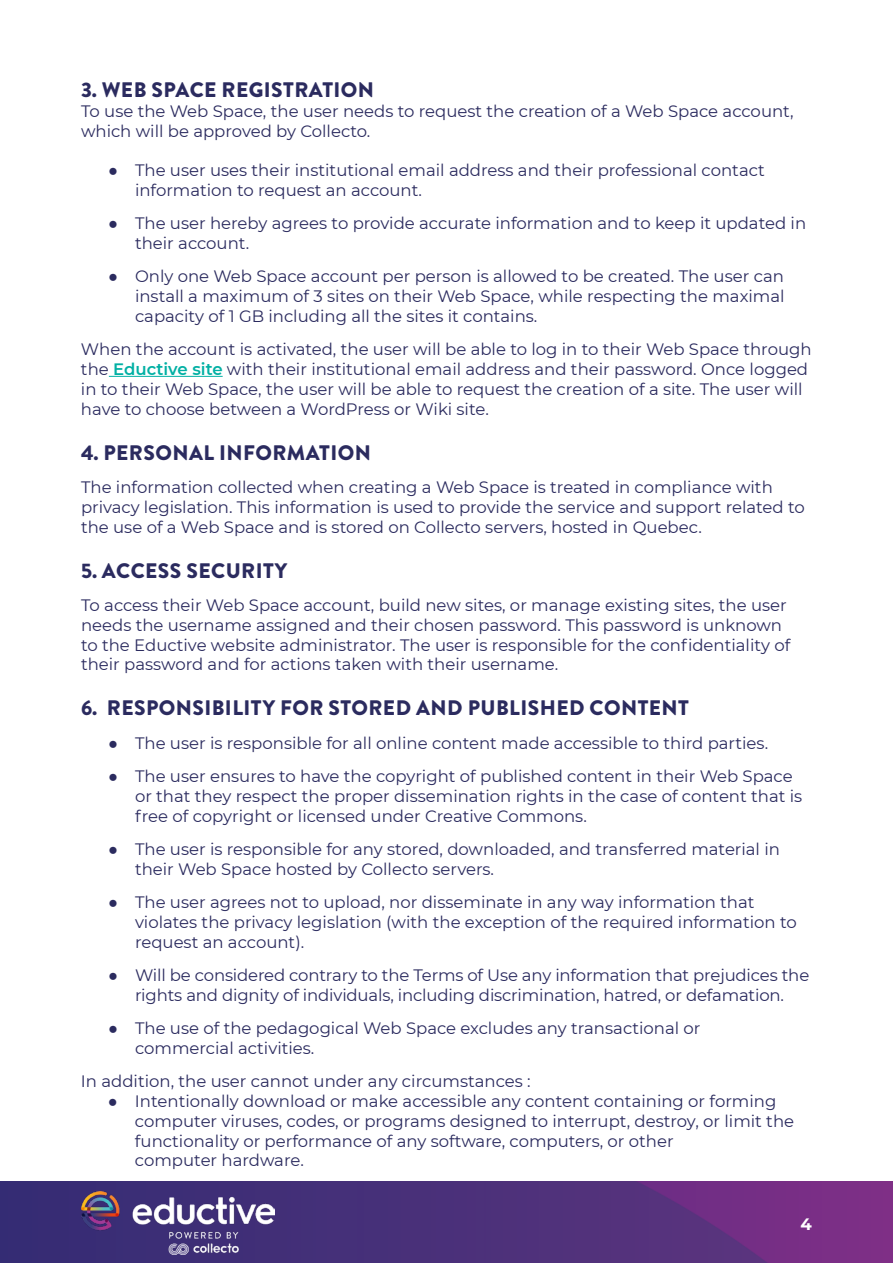
<style>
.page{position:relative;width:893px;height:1263px;background:#fff}
.page>*{position:absolute;margin:0;border:0;box-sizing:border-box;transform-origin:0 0}
.t1{font:900 21px "Brandon Grotesque";letter-spacing:.02em;color:#2b2b5f}
.t2{font:16.5px/19.8px "Montserrat";color:#2b2b5f}
.t3{font:700 16.5px "Montserrat";color:#fff}
.s1{font-family:"Arial"}
.s2{font-weight:600;color:#02b0a4}
</style>
<div class="page">
<img style="left:0;top:1182px;width:893px;height:81px">
<img style="left:81px;top:1191px;width:194px;height:63px">
<hr style="left:109px;top:376px;width:114px;height:1px;background:#02b0a4">
<p class="t1" style="left:81px;top:75px;width:295px">3. WEB SPACE REGISTRATION</p>
<p class="t2" style="left:81px;top:100px;width:714px">To use the Web Space, the user needs to request the creation of a Web Space account, which will be approved by Collecto.</p>
<p class="t2" style="left:135px;top:160px;width:631px;text-indent:-27px"><span class="s1">●</span> The user uses their institutional email address and their professional contact information to request an account.</p>
<p class="t2" style="left:135px;top:213px;width:673px;text-indent:-27px"><span class="s1">●</span> The user hereby agrees to provide accurate information and to keep it updated in their account.</p>
<p class="t2" style="left:135px;top:266px;width:651px;text-align:justify;text-indent:-27px"><span class="s1">●</span> Only one Web Space account per person is allowed to be created. The user can install a maximum of 3 sites on their Web Space, while respecting the maximal capacity of 1 GB including all the sites it contains.</p>
<p class="t2" style="left:81px;top:339px;width:732px">When the account is activated, the user will be able to log in to their Web Space through the <span class="s2">Eductive site</span> with their institutional email address and their password. Once logged in to their Web Space, the user will be able to request the creation of a site. The user will have to choose between a WordPress or Wiki site.</p>
<p class="t1" style="left:81px;top:438px;width:291px">4. PERSONAL INFORMATION</p>
<p class="t2" style="left:81px;top:477px;width:725px">The information collected when creating a Web Space is treated in compliance with privacy legislation. This information is used to provide the service and support related to the use of a Web Space and is stored on Collecto servers, hosted in Quebec.</p>
<p class="t1" style="left:81px;top:555px;width:208px">5. ACCESS SECURITY</p>
<p class="t2" style="left:81px;top:595px;width:711px">To access their Web Space account, build new sites, or manage existing sites, the user needs the username assigned and their chosen password. This password is unknown to the Eductive website administrator. The user is responsible for the confidentiality of their password and for actions taken with their username.</p>
<p class="t1" style="left:81px;top:693px;width:609px">6. RESPONSIBILITY FOR STORED AND PUBLISHED CONTENT</p>
<p class="t2" style="left:108px;top:732px;width:662px"><span class="s1">●</span> The user is responsible for all online content made accessible to third parties.</p>
<p class="t2" style="left:135px;top:766px;width:669px;text-indent:-27px"><span class="s1">●</span> The user ensures to have the copyright of published content in their Web Space or that they respect the proper dissemination rights in the case of content that is free of copyright or licensed under Creative Commons.</p>
<p class="t2" style="left:135px;top:838px;width:646px;text-indent:-27px"><span class="s1">●</span> The user is responsible for any stored, downloaded, and transferred material in their Web Space hosted by Collecto servers.</p>
<p class="t2" style="left:135px;top:892px;width:663px;text-indent:-27px"><span class="s1">●</span> The user agrees not to upload, nor disseminate in any way information that violates the privacy legislation (with the exception of the required information to request an account).</p>
<p class="t2" style="left:108px;top:964px;width:703px;text-align:center"><span class="s1">●</span> Will be considered contrary to the Terms of Use any information that prejudices the rights and dignity of individuals, including discrimination, hatred, or defamation.</p>
<p class="t2" style="left:135px;top:1018px;width:567px;text-indent:-27px"><span class="s1">●</span> The use of the pedagogical Web Space excludes any transactional or commercial activities.</p>
<p class="t2" style="left:81px;top:1071px;width:451px">In addition, the user cannot under any circumstances :</p>
<p class="t2" style="left:135px;top:1090px;width:661px;text-indent:-27px"><span class="s1">●</span> Intentionally download or make accessible any content containing or forming computer viruses, codes, or programs designed to interrupt, destroy, or limit the functionality or performance of any software, computers, or other<br>computer hardware.</p>
<p class="t3" style="left:801px;top:1213px;width:13px">4</p>
</div>
